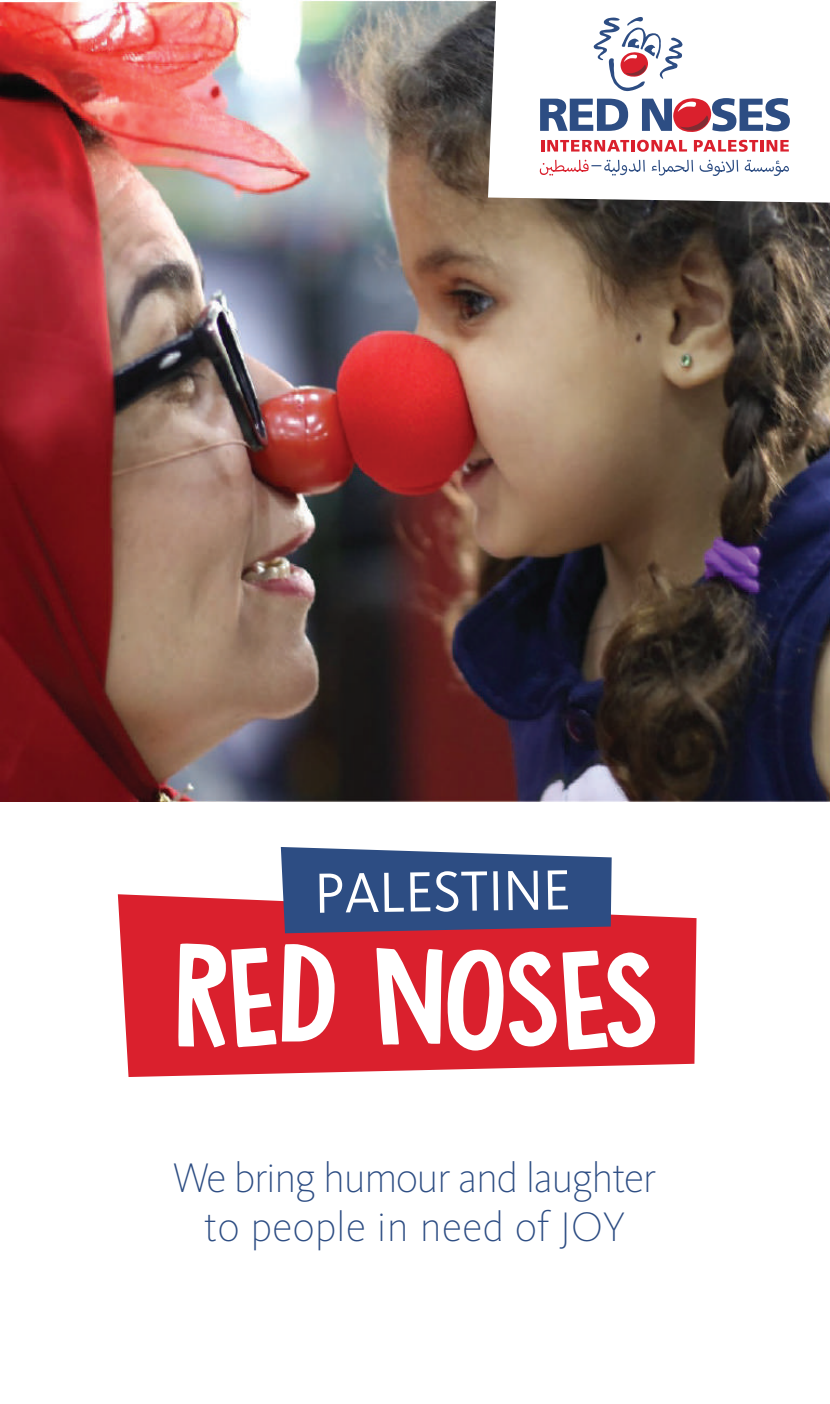
<style>
.page{position:relative;width:830px;height:1404px;background:#fff}
.page>*{position:absolute;margin:0;border:0;box-sizing:border-box;transform-origin:0 0}
.t1{font:123.75px "DK Butterfly Ball";color:#fff;scale:1.05 1}
.t2{font:58.5px "Kievit Pro";color:#fff;scale:.96 1}
.t3{font:200 42.75px "Kievit Pro";letter-spacing:-.03em;color:#2d4d83}
.t4{font:200 42.75px "Kievit Pro";letter-spacing:.01em;color:#2d4d83}
</style>
<div class="page">
<img style="left:0;top:1px;width:829px;height:800px">
<svg style="left:118px;top:894px;width:578px;height:182px;background:#dc303c"></svg>
<svg style="left:281px;top:847px;width:330px;height:86px;background:#405687"></svg>
<svg style="left:488px;top:1px;width:341px;height:201px"></svg>
<svg style="left:593px;top:17px;width:89px;height:74px"></svg>
<svg style="left:540px;top:98px;width:249px;height:35px"></svg>
<svg style="left:540px;top:140px;width:4px;height:11px"></svg>
<svg style="left:547px;top:140px;width:139px;height:12px"></svg>
<svg style="left:693px;top:140px;width:95px;height:12px"></svg>
<svg style="left:539px;top:160px;width:249px;height:16px"></svg>
<h2 class="t2" style="left:313px;top:858px;width:269px;rotate:-1deg">PALESTINE</h2>
<h1 class="t1" style="left:176px;top:905px;width:463px;rotate:1deg">RED NOSES</h1>
<p class="t3" style="left:173px;top:1152px;width:485px">We bring humour and laughter</p>
<p class="t4" style="left:204px;top:1201px;width:422px">to people in need of JOY</p>
</div>
